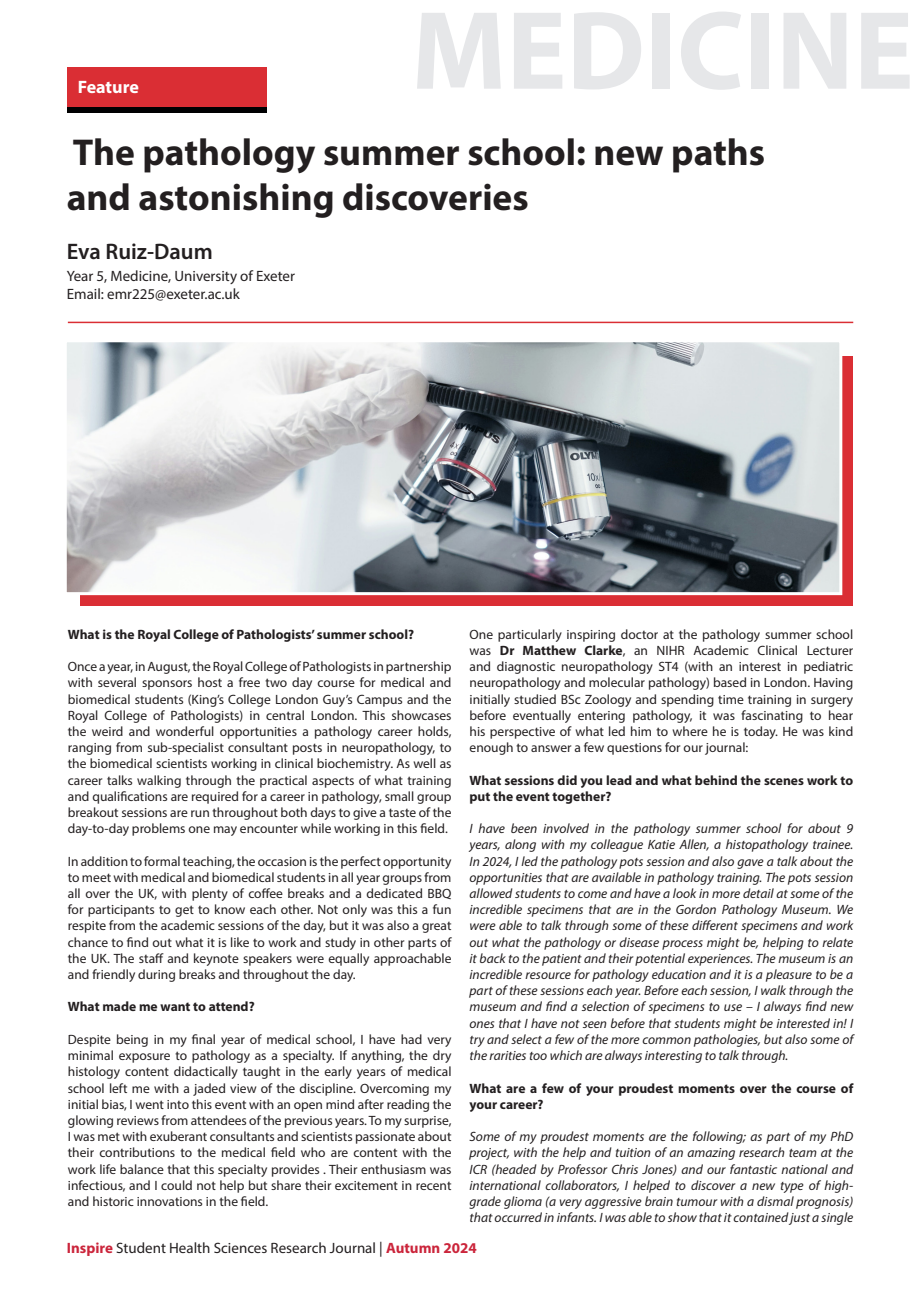
<style>
.page{position:relative;width:919px;height:1289px;background:#fff}
.page>*{position:absolute;margin:0;border:0;box-sizing:border-box;transform-origin:0 0}
.t1{font:700 112.5px "Myriad Pro";color:#e6e7e9}
.t2{font:700 37.5px "Myriad Pro";color:#231f20}
.t3{font:600 22.5px "Myriad Pro";color:#231f20}
.t4{font:700 18px "Myriad Pro";letter-spacing:-.005em;color:#fff}
.t5{font:15px "Myriad Pro";color:#231f20}
.t6{font:13.5px/16.2px "Myriad Pro";color:#231f20;text-align:justify}
.t7{font:italic 13.5px/16.2px "Myriad Pro";color:#231f20;text-align:justify}
.t8{font:700 13.5px/16.2px "Myriad Pro";color:#231f20}
.s1{font-weight:700}
.s2{font-weight:700;color:#cb253b}
</style>
<div class="page">
<div style="left:81px;top:356px;width:772px;height:250px;background:#da2e34"></div>
<div style="left:67px;top:73px;width:199px;height:40px;background:linear-gradient(to right,#000001,#000001)"></div>
<div style="left:67px;top:67px;width:199px;height:39px;background:#da2e34"></div>
<hr style="left:68px;top:321px;width:785px;height:2px;background:#da2e34">
<svg style="left:66px;top:342px;width:777px;height:254px;background:#acb0b5"></svg>
<p class="t4" style="left:78px;top:75px;width:63px">Feature</p>
<p class="t1" style="left:411px;top:-23px;width:504px">MEDICINE</p>
<p class="t2" style="left:73px;top:128px;width:693px">The pathology summer school: new paths</p>
<p class="t2" style="left:67px;top:173px;width:463px">and astonishing discoveries</p>
<p class="t3" style="left:67px;top:237px;width:148px">Eva Ruiz-Daum</p>
<p class="t5" style="left:67px;top:267px;width:230px">Year 5, Medicine, University of Exeter</p>
<p class="t5" style="left:67px;top:285px;width:175px">Email: emr225@exeter.ac.uk</p>
<p class="t8" style="left:68px;top:625px;width:348px">What is the Royal College of Pathologists’ summer school?</p>
<p class="t6" style="left:68px;top:658px;width:385px">Once a year, in August, the Royal College of Pathologists in partnership with several sponsors host a free two day course for medical and biomedical students (King’s College London Guy’s Campus and the Royal College of Pathologists) in central London. This showcases the weird and wonderful opportunities a pathology career holds, ranging from sub-specialist consultant posts in neuropathology, to the biomedical scientists working in clinical biochemistry. As well as career talks walking through the practical aspects of what training and qualifications are required for a career in pathology, small group breakout sessions are run throughout both days to give a taste of the day-to-day problems one may encounter while working in this field.</p>
<p class="t6" style="left:68px;top:852px;width:385px">In addition to formal teaching, the occasion is the perfect opportunity to meet with medical and biomedical students in all year groups from all over the UK, with plenty of coffee breaks and a dedicated BBQ for participants to get to know each other. Not only was this a fun respite from the academic sessions of the day, but it was also a great chance to find out what it is like to work and study in other parts of the UK. The staff and keynote speakers were equally approachable and friendly during breaks and throughout the day.</p>
<p class="t8" style="left:68px;top:998px;width:188px">What made me want to attend?</p>
<p class="t6" style="left:68px;top:1031px;width:385px">Despite being in my final year of medical school, I have had very minimal exposure to pathology as a specialty. If anything, the dry histology content didactically taught in the early years of medical school left me with a jaded view of the discipline. Overcoming my initial bias, I went into this event with an open mind after reading the glowing reviews from attendees of the previous years. To my surprise, I was met with exuberant consultants and scientists passionate about their contributions to the medical field who are content with the work life balance that this specialty provides . Their enthusiasm was infectious, and I could not help but share their excitement in recent and historic innovations in the field.</p>
<p class="t6" style="left:469px;top:626px;width:385px">One particularly inspiring doctor at the pathology summer school was <span class="s1">Dr Matthew Clarke</span>, an NIHR Academic Clinical Lecturer and diagnostic neuropathology ST4 (with an interest in pediatric neuropathology and molecular pathology) based in London. Having initially studied BSc Zoology and spending time training in surgery before eventually entering pathology, it was fascinating to hear his perspective of what led him to where he is today. He was kind enough to answer a few questions for our journal:</p>
<p class="t8" style="left:469px;top:771px;width:385px">What sessions did you lead and what behind the scenes work to put the event together?</p>
<p class="t7" style="left:469px;top:820px;width:385px">I have been involved in the pathology summer school for about 9 years, along with my colleague Katie Allen, a histopathology trainee.<br>In 2024, I led the pathology pots session and also gave a talk about the opportunities that are available in pathology training. The pots session allowed students to come and have a look in more detail at some of the incredible specimens that are in the Gordon Pathology Museum. We were able to talk through some of these different specimens and work out what the pathology or disease process might be, helping to relate it back to the patient and their potential experiences. The museum is an incredible resource for pathology education and it is a pleasure to be a part of these sessions each year. Before each session, I walk through the museum and find a selection of specimens to use – I always find new ones that I have not seen before that students might be interested in! I try and select a few of the more common pathologies, but also some of the rarities too which are always interesting to talk through.</p>
<p class="t8" style="left:469px;top:1079px;width:385px">What are a few of your proudest moments over the course of your career?</p>
<p class="t7" style="left:469px;top:1128px;width:385px">Some of my proudest moments are the following; as part of my PhD project, with the help and tuition of an amazing research team at the ICR (headed by Professor Chris Jones) and our fantastic national and international collaborators, I helped to discover a new type of high&shy;grade glioma (a very aggressive brain tumour with a dismal prognosis) that occurred in infants. I was able to show that it contained just a single</p>
<p class="t5" style="left:67px;top:1239px;width:411px"><span class="s2">Inspire</span> Student Health Sciences Research Journal | <span class="s2">Autumn 2024</span></p>
</div>
